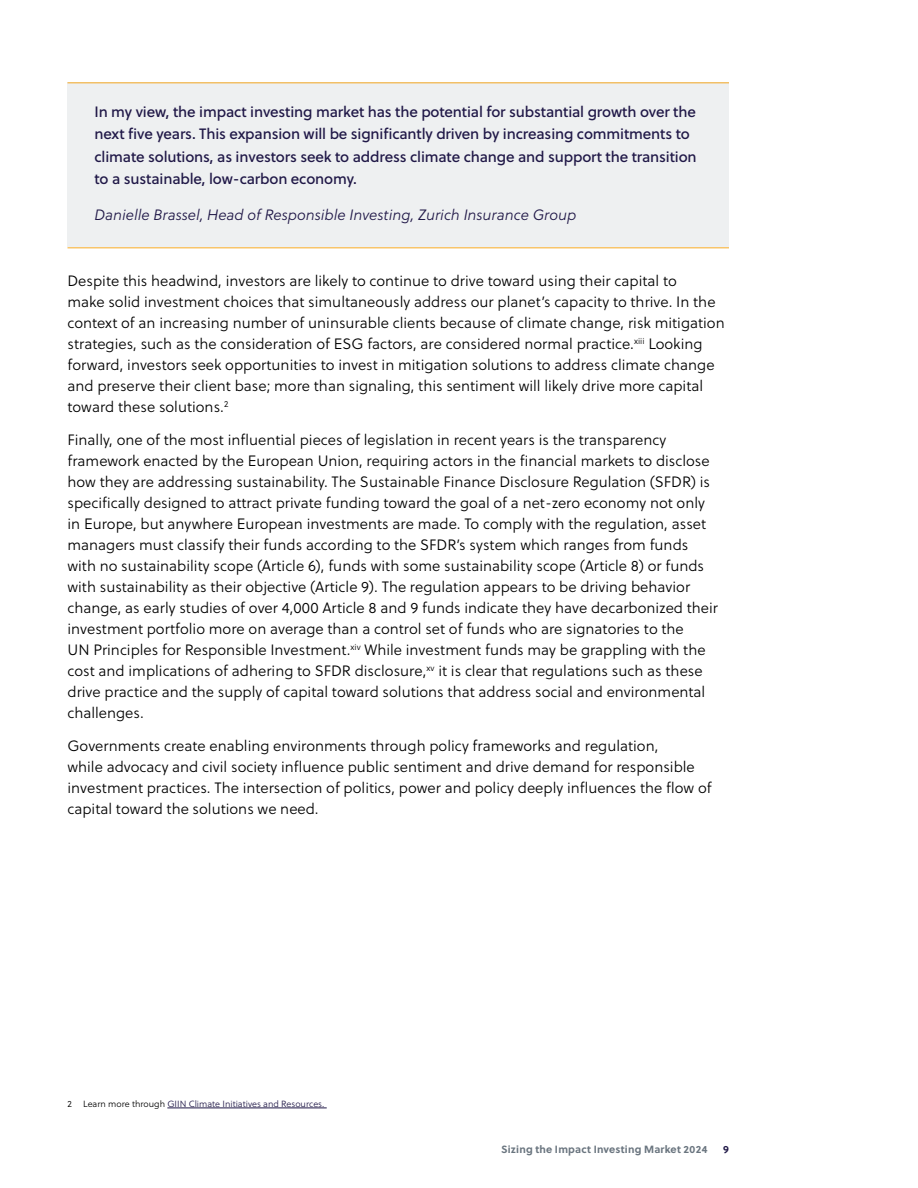
<style>
.page{position:relative;width:918px;height:1188px;background:#fff}
.page>*{position:absolute;margin:0;border:0;box-sizing:border-box;transform-origin:0 0}
.Generic_RPT-Body{font:15px/21px "Soleil Lt";color:#000}
.TOP_SIDEBAR_QUOTE{font:15px/22.5px "Soleil";letter-spacing:-.01em;color:#201847}
.BOTTOM_SIDEBAR_ATTRIBUTE{font:italic 15px "Soleil Lt";color:#201847}
.t1{font:700 10.5px "Soleil";letter-spacing:.02em;color:#6a757f}
.t2{font:700 10.5px "Soleil";color:#201847}
._00_Footnote{font:9px "Soleil Lt";color:#201847}
.s1{color:#000}
</style>
<div class="page">
<div style="left:68px;top:82px;width:661px;height:165px;background:#eef0f1"></div>
<hr style="left:68px;top:82px;width:661px;height:1px;background:#f5a822">
<hr style="left:68px;top:247px;width:661px;height:1px;background:#f5a822">
<hr style="left:167px;top:1108px;width:160px;height:1px;background:#201847">
<p class="TOP_SIDEBAR_QUOTE" style="left:94px;top:100px;width:604px">In my view, the impact investing market has the potential for substantial growth over the next five years. This expansion will be significantly driven by increasing commitments to climate solutions, as investors seek to address climate change and support the transition to a sustainable, low-carbon economy.</p>
<p class="BOTTOM_SIDEBAR_ATTRIBUTE" style="left:94px;top:205px;width:483px">Danielle Brassel, Head of Responsible Investing, Zurich Insurance Group</p>
<p class="Generic_RPT-Body" style="left:68px;top:271px;width:659px">Despite this headwind, investors are likely to continue to drive toward using their capital to<br>make solid investment choices that simultaneously address our planet’s capacity to thrive. In the context of an increasing number of uninsurable clients because of climate change, risk mitigation strategies, such as the consideration of ESG factors, are considered normal practice.<sup>xiii</sup> Looking forward, investors seek opportunities to invest in mitigation solutions to address climate change and preserve their client base; more than signaling, this sentiment will likely drive more capital toward these solutions.<sup>2</sup></p>
<p class="Generic_RPT-Body" style="left:68px;top:430px;width:652px">Finally, one of the most influential pieces of legislation in recent years is the transparency framework enacted by the European Union, requiring actors in the financial markets to disclose how they are addressing sustainability. The Sustainable Finance Disclosure Regulation (SFDR) is specifically designed to attract private funding toward the goal of a net-zero economy not only in Europe, but anywhere European investments are made. To comply with the regulation, asset managers must classify their funds according to the SFDR’s system which ranges from funds with no sustainability scope (Article 6), funds with some sustainability scope (Article 8) or funds with sustainability as their objective (Article 9). The regulation appears to be driving behavior change, as early studies of over 4,000 Article 8 and 9 funds indicate they have decarbonized their investment portfolio more on average than a control set of funds who are signatories to the<br>UN Principles for Responsible Investment.<sup>xiv</sup> While investment funds may be grappling with the cost and implications of adhering to SFDR disclosure,<sup>xv</sup> it is clear that regulations such as these drive practice and the supply of capital toward solutions that address social and environmental challenges.</p>
<p class="Generic_RPT-Body" style="left:68px;top:736px;width:646px">Governments create enabling environments through policy frameworks and regulation,<br>while advocacy and civil society influence public sentiment and drive demand for responsible investment practices. The intersection of politics, power and policy deeply influences the flow of capital toward the solutions we need.</p>
<p class="_00_Footnote" style="left:68px;top:1098px;width:258px"><span class="s1">2 Learn more through</span> GIIN Climate Initiatives and Resources.</p>
<p class="t1" style="left:501px;top:1141px;width:208px">Sizing the Impact Investing Market 2024</p>
<p class="t2" style="left:723px;top:1141px;width:7px">9</p>
</div>
